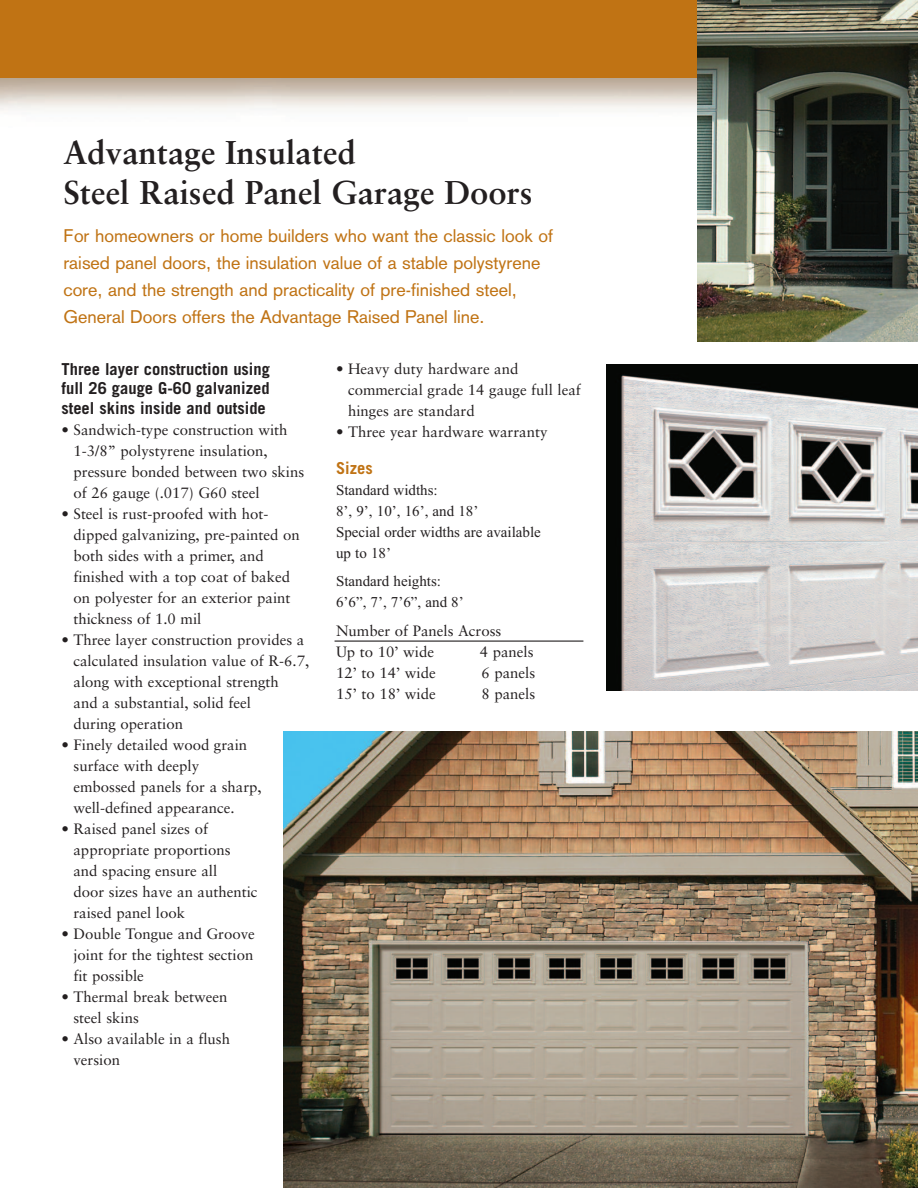
<style>
.page{position:relative;width:918px;height:1188px;background:#fff}
.page>*{position:absolute;margin:0;border:0;box-sizing:border-box;transform-origin:0 0}
.t1{font:700 33px/39.6px "Sabon";color:#231f20}
.t2{font:18px/27px "Akzidenz Grotesk";color:#c07314}
.t3{font:700 16.5px/19.5px "Trade Gothic";color:#231f20;text-align:justify}
.t4{font:700 16.5px "Trade Gothic";color:#c07314}
.t5{font:15px/21px "Sabon";color:#231f20}
.t6{font:15px/21px "Times New Roman";color:#231f20}
</style>
<div class="page">
<img style="left:0;top:77px;width:697px;height:34px">
<div style="left:0;top:0;width:918px;height:77px;background:#c07314"></div>
<img style="left:697px;top:0;width:221px;height:341px">
<img style="left:607px;top:364px;width:311px;height:327px">
<hr style="left:335px;top:641px;width:248px;height:1px;background:#231f20">
<img style="left:284px;top:731px;width:634px;height:457px">
<h1 class="t1" style="left:63px;top:135px;width:471px">Advantage Insulated<br>Steel Raised Panel Garage Doors</h1>
<p class="t2" style="left:63px;top:225px;width:491px">For homeowners or home builders who want the classic look of raised panel doors, the insulation value of a stable polystyrene core, and the strength and practicality of pre-finished steel, General Doors offers the Advantage Raised Panel line.</p>
<p class="t3" style="left:62px;top:361px;width:210px">Three layer construction using full 26 gauge G-60 galvanized steel skins inside and outside</p>
<p class="t5" style="left:74px;top:420px;width:232px;text-indent:-12px">• Sandwich-type construction with<br>1-3/8” polystyrene insulation, pressure bonded between two skins of 26 gauge (.017) G60 steel</p>
<p class="t5" style="left:74px;top:504px;width:228px;text-indent:-12px">• Steel is rust-proofed with hot&shy;dipped galvanizing, pre-painted on both sides with a primer, and finished with a top coat of baked on polyester for an exterior paint thickness of 1.0 mil</p>
<p class="t5" style="left:74px;top:630px;width:237px;text-indent:-12px">• Three layer construction provides a calculated insulation value of R-6.7, along with exceptional strength<br>and a substantial, solid feel<br>during operation</p>
<p class="t5" style="left:74px;top:735px;width:190px;text-indent:-12px">• Finely detailed wood grain surface with deeply embossed panels for a sharp, well-defined appearance.</p>
<p class="t5" style="left:73px;top:819px;width:186px;text-indent:-12px">• Raised panel sizes of appropriate proportions and spacing ensure all<br>door sizes have an authentic raised panel look</p>
<p class="t5" style="left:73px;top:924px;width:183px;text-align:justify;text-indent:-12px">• Double Tongue and Groove joint for the tightest section fit possible</p>
<p class="t5" style="left:73px;top:987px;width:156px;text-indent:-12px">• Thermal break between steel skins</p>
<p class="t5" style="left:73px;top:1029px;width:158px;text-indent:-12px">• Also available in a flush version</p>
<p class="t5" style="left:348px;top:359px;width:234px;text-indent:-12px">• Heavy duty hardware and commercial grade 14 gauge full leaf hinges are standard</p>
<p class="t5" style="left:336px;top:422px;width:213px">• Three year hardware warranty</p>
<p class="t4" style="left:336px;top:462px;width:38px">Sizes</p>
<p class="t6" style="left:336px;top:479px;width:206px">Standard widths:<br>8’, 9’, 10’, 16’, and 18’<br>Special order widths are available up to 18’</p>
<p class="t6" style="left:336px;top:571px;width:129px">Standard heights:<br>6’6”, 7’, 7’6”, and 8’</p>
<p class="t5" style="left:336px;top:621px;width:167px">Number of Panels Across<br>Up to 10’ wide</p>
<p class="t5" style="left:480px;top:642px;width:55px">4 panels</p>
<p class="t5" style="left:336px;top:663px;width:101px">12’ to 14’ wide</p>
<p class="t5" style="left:482px;top:663px;width:55px">6 panels</p>
<p class="t5" style="left:336px;top:684px;width:101px">15’ to 18’ wide</p>
<p class="t5" style="left:482px;top:684px;width:55px">8 panels</p>
</div>
